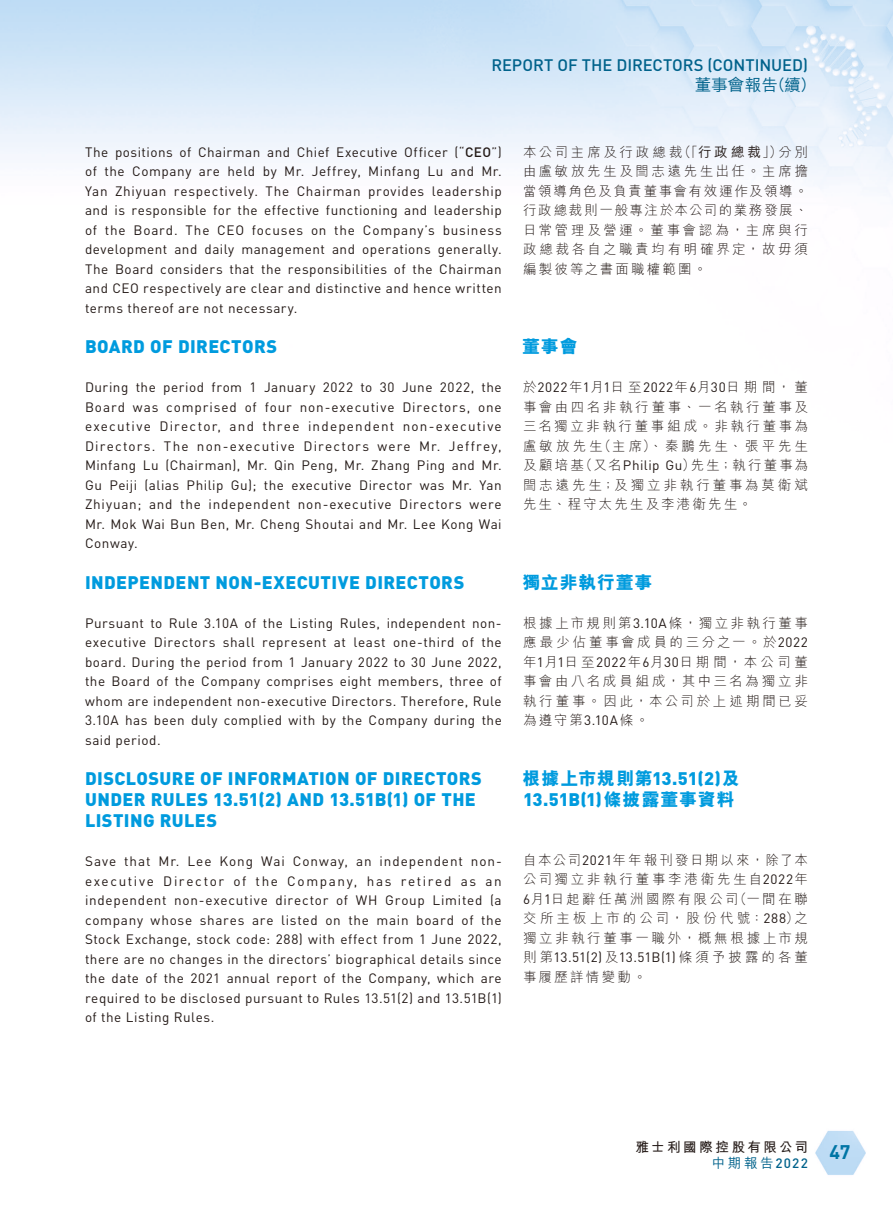
<style>
.page{position:relative;width:893px;height:1212px;background:#fff}
.page>*{position:absolute;margin:0;border:0;box-sizing:border-box;transform-origin:0 0}
.t1{font:700 19.5px "DIN Pro";color:#0075a5}
.t2{font:900 18px/21px "DIN Pro";letter-spacing:.02em;color:#009bde}
.t3{font:800 18px "M Hei HK";letter-spacing:.04em;color:#009bde}
.t4{font:500 16.5px "DIN Pro";letter-spacing:-.005em;color:#00628b}
.t5{font:500 16.5px "M Hei HK";letter-spacing:.01em;color:#00628b}
.t6{font:13.5px/19.5px "DIN Pro";letter-spacing:.035em;color:#231916;text-align:justify}
.t7{font:300 13.5px/19.5px "M Hei HK";letter-spacing:.19em;color:#231916;text-align:justify}
.t8{font:700 13.5px/16.5px "M Hei HK";letter-spacing:.185em;color:#231916;text-align:right}
.t9{font:300 13.5px "M Hei HK";letter-spacing:.165em;color:#231916}
.s1{font-weight:500}
.s2{font-family:"M Hei HK";font-weight:300}
.s3{font-family:"DIN Pro";font-weight:400}
.s4{font-family:"DIN Pro";font-weight:900}
.s5{font-family:"M Hei HK";font-weight:800}
.s6{font-weight:500;color:#00628b}
.s7{font-family:"DIN Pro";font-weight:500;color:#00628b}
</style>
<div class="page">
<img style="left:0;top:0;width:893px;height:1175px">
<p class="t4" style="left:491px;top:54px;width:318px">REPORT OF THE DIRECTORS (CONTINUED)</p>
<p class="t5" style="left:695px;top:73px;width:123px">董事會報告（續）</p>
<p class="t6" style="left:85px;top:141px;width:418px">The positions of Chairman and Chief Executive Officer (“<span class="s1">CEO</span>”) of the Company are held by Mr. Jeffrey, Minfang Lu and Mr.<br>Yan Zhiyuan respectively. The Chairman provides leadership and is responsible for the effective functioning and leadership of the Board. The CEO focuses on the Company’s business development and daily management and operations generally.<br>The Board considers that the responsibilities of the Chairman and CEO respectively are clear and distinctive and hence written terms thereof are not necessary.</p>
<h2 class="t2" style="left:85px;top:335px;width:194px">BOARD OF DIRECTORS</h2>
<p class="t6" style="left:85px;top:377px;width:418px">During the period from 1 January 2022 to 30 June 2022, the Board was comprised of four non-executive Directors, one executive Director, and three independent non-executive Directors. The non-executive Directors were Mr. Jeffrey, Minfang Lu (Chairman), Mr. Qin Peng, Mr. Zhang Ping and Mr.<br>Gu Peiji (alias Philip Gu); the executive Director was Mr. Yan Zhiyuan; and the independent non-executive Directors were Mr. Mok Wai Bun Ben, Mr. Cheng Shoutai and Mr. Lee Kong Wai Conway.</p>
<h2 class="t2" style="left:85px;top:571px;width:381px">INDEPENDENT NON-EXECUTIVE DIRECTORS</h2>
<p class="t6" style="left:85px;top:612px;width:418px">Pursuant to Rule 3.10A of the Listing Rules, independent non&shy;executive Directors shall represent at least one-third of the board. During the period from 1 January 2022 to 30 June 2022, the Board of the Company comprises eight members, three of whom are independent non-executive Directors. Therefore, Rule 3.10A has been duly complied with by the Company during the said period.</p>
<h2 class="t2" style="left:85px;top:767px;width:398px">DISCLOSURE OF INFORMATION OF DIRECTORS<br>UNDER RULES 13.51(2) AND 13.51B(1) OF THE<br>LISTING RULES</h2>
<p class="t6" style="left:85px;top:851px;width:418px">Save that Mr. Lee Kong Wai Conway, an independent non&shy;executive Director of the Company, has retired as an independent non-executive director of WH Group Limited (a company whose shares are listed on the main board of the Stock Exchange, stock code: 288) with effect from 1 June 2022, there are no changes in the directors’ biographical details since the date of the 2021 annual report of the Company, which are required to be disclosed pursuant to Rules 13.51(2) and 13.51B(1) of the Listing Rules.</p>
<p class="t7" style="left:523px;top:142px;width:286px">本公司主席及行政總裁（「<span class="s1">行政總裁</span>」）分別由盧敏放先生及閆志遠先生出任。主席擔當領導角色及負責董事會有效運作及領導。行政總裁則一般專注於本公司的業務發展、日常管理及營運。董事會認為，主席與行政總裁各自之職責均有明確界定，故毋須編製彼等之書面職權範圍。</p>
<h2 class="t3" style="left:522px;top:337px;width:57px">董事會</h2>
<p class="t6" style="left:523px;top:377px;width:286px"><span class="s2">於</span>2022<span class="s2">年</span>1<span class="s2">月</span>1<span class="s2">日至</span>2022<span class="s2">年</span>6<span class="s2">月</span>30<span class="s2">日期間，董</span></p>
<p class="t7" style="left:523px;top:397px;width:286px">事會由四名非執行董事、一名執行董事及三名獨立非執行董事組成。非執行董事為盧敏放先生（主席）、秦鵬先生、張平先生及顧培基（又名<span class="s3">Philip Gu</span>）先生；執行董事為閆志遠先生；及獨立非執行董事為莫衛斌先生、程守太先生及李港衛先生。</p>
<h2 class="t3" style="left:522px;top:573px;width:131px">獨立非執行董事</h2>
<p class="t7" style="left:523px;top:613px;width:286px">根據上市規則第<span class="s3">3.10A</span>條，獨立非執行董事應最少佔董事會成員的三分之一。於<span class="s3">2022</span>年<span class="s3">1</span>月<span class="s3">1</span>日至<span class="s3">2022</span>年<span class="s3">6</span>月<span class="s3">30</span>日期間，本公司董事會由八名成員組成，其中三名為獨立非執行董事。因此，本公司於上述期間已妥為遵守第<span class="s3">3.10A</span>條。</p>
<h2 class="t3" style="left:522px;top:769px;width:219px">根據上市規則第<span class="s4">13.51(2)</span>及</h2>
<h2 class="t2" style="left:523px;top:788px;width:213px">13.51B(1)<span class="s5">條披露董事資料</span></h2>
<p class="t7" style="left:523px;top:850px;width:286px">自本公司<span class="s3">2021</span>年年報刊發日期以來，除了本公司獨立非執行董事李港衛先生自<span class="s3">2022</span>年<span class="s3">6</span>月<span class="s3">1</span>日起辭任萬洲國際有限公司（一間在聯交所主板上市的公司，股份代號：<span class="s3">288</span>）之獨立非執行董事一職外，概無根據上市規</p>
<p class="t6" style="left:523px;top:947px;width:286px"><span class="s2">則第</span>13.51(2) <span class="s2">及</span>13.51B(1) <span class="s2">條須予披露的各董</span></p>
<p class="t9" style="left:523px;top:970px;width:125px">事履歷詳情變動。</p>
<p class="t8" style="left:635px;top:1137px;width:174px">雅士利國際控股有限公司<span class="s6">中期報告</span><span class="s7">2022</span></p>
<h1 class="t1" style="left:829px;top:1138px;width:23px">47</h1>
</div>
